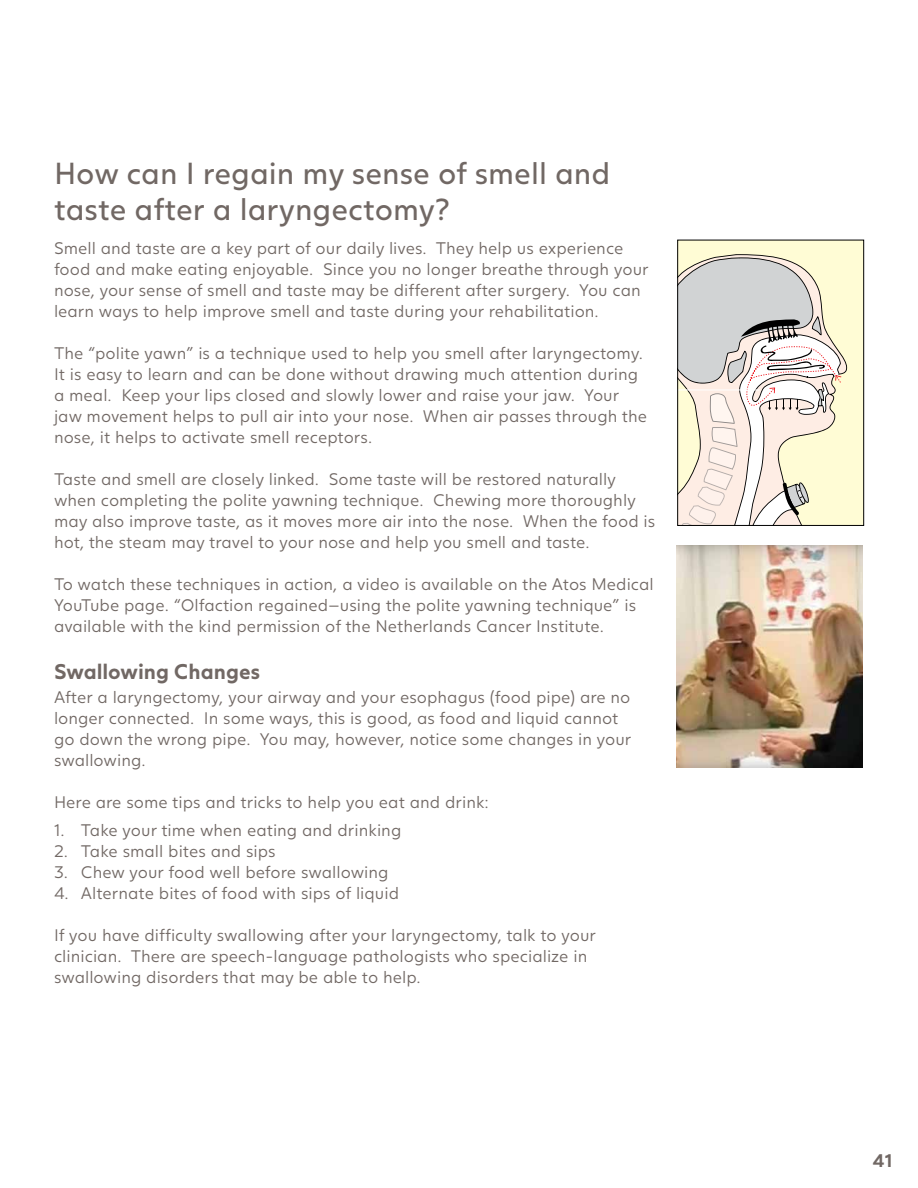
<style>
.page{position:relative;width:918px;height:1188px;background:#fff}
.page>*{position:absolute;margin:0;border:0;box-sizing:border-box;transform-origin:0 0}
.t1{font:30px/36px "Juli Sans";color:#716864}
.t2{font:700 21px "Juli Sans";color:#716864}
.t3{font:700 18px "Juli Sans";color:#716864}
.t4{font:300 16.5px/21px "Juli Sans";color:#716864}
</style>
<div class="page">
<div style="left:678px;top:240px;width:186px;height:285px;background:#fffcd5"></div>
<svg style="left:715px;top:254px;width:132px;height:124px"></svg>
<svg style="left:679px;top:257px;width:162px;height:267px"></svg>
<div style="left:677px;top:240px;width:187px;height:286px;border:1px solid #000"></div>
<img style="left:676px;top:545px;width:187px;height:223px">
<h1 class="t1" style="left:54px;top:155px;width:558px">How can I regain my sense of smell and taste after a laryngectomy?</h1>
<p class="t4" style="left:54px;top:238px;width:596px">Smell and taste are a key part of our daily lives. They help us experience food and make eating enjoyable. Since you no longer breathe through your nose, your sense of smell and taste may be different after surgery. You can learn ways to help improve smell and taste during your rehabilitation.</p>
<p class="t4" style="left:54px;top:343px;width:595px">The “polite yawn” is a technique used to help you smell after laryngectomy.<br>It is easy to learn and can be done without drawing much attention during a meal. Keep your lips closed and slowly lower and raise your jaw. Your jaw movement helps to pull air into your nose. When air passes through the nose, it helps to activate smell receptors.</p>
<p class="t4" style="left:54px;top:469px;width:603px">Taste and smell are closely linked. Some taste will be restored naturally when completing the polite yawning technique. Chewing more thoroughly may also improve taste, as it moves more air into the nose. When the food is hot, the steam may travel to your nose and help you smell and taste.</p>
<p class="t4" style="left:54px;top:574px;width:601px">To watch these techniques in action, a video is available on the Atos Medical<br>YouTube page. “Olfaction regained—using the polite yawning technique” is available with the kind permission of the Netherlands Cancer Institute.</p>
<p class="t2" style="left:54px;top:659px;width:208px">Swallowing Changes</p>
<p class="t4" style="left:54px;top:687px;width:579px">After a laryngectomy, your airway and your esophagus (food pipe) are no longer connected. In some ways, this is good, as food and liquid cannot go down the wrong pipe. You may, however, notice some changes in your swallowing.</p>
<p class="t4" style="left:54px;top:792px;width:437px">Here are some tips and tricks to help you eat and drink:</p>
<p class="t4" style="left:54px;top:820px;width:349px">1. Take your time when eating and drinking</p>
<p class="t4" style="left:54px;top:841px;width:223px">2. Take small bites and sips</p>
<p class="t4" style="left:54px;top:862px;width:336px">3. Chew your food well before swallowing</p>
<p class="t4" style="left:54px;top:883px;width:347px">4. Alternate bites of food with sips of liquid</p>
<p class="t4" style="left:54px;top:925px;width:544px">If you have difficulty swallowing after your laryngectomy, talk to your clinician. There are speech-language pathologists who specialize in swallowing disorders that may be able to help.</p>
<p class="t3" style="left:872px;top:1150px;width:22px">41</p>
</div>
